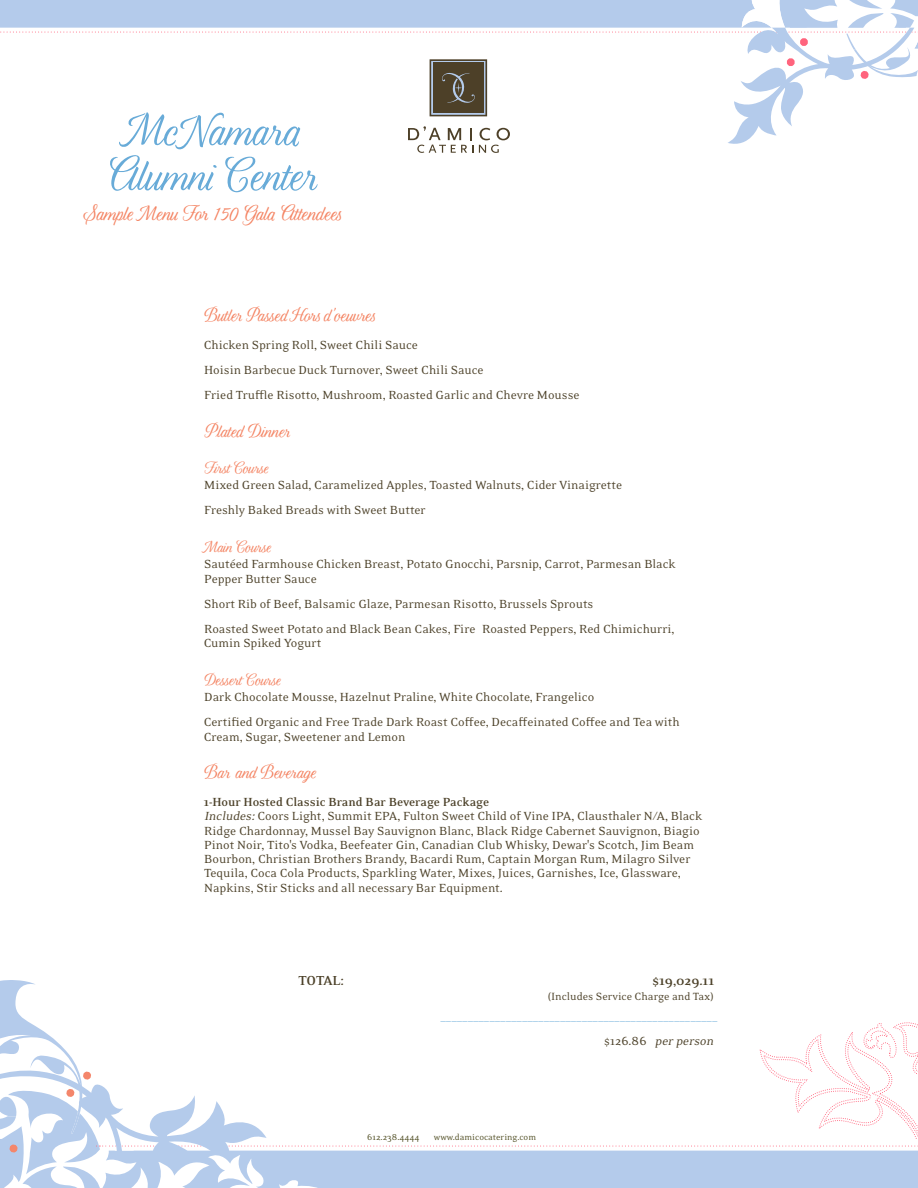
<style>
.page{position:relative;width:918px;height:1188px;background:#fff}
.page>*{position:absolute;margin:0;border:0;box-sizing:border-box;transform-origin:0 0}
.Titles{font:55.5px/45px "Lavender Script Pro";color:#68abd8;text-align:center}
.Titles-2{font:25.5px "Lavender Script Pro";color:#f48463}
.Header_Courses{font:22.5px "Lavender Script Pro";color:#f48463}
.Plated_Dinner{font:22.5px "Lavender Script Pro";color:#f48463}
.Numbered_Courses{font:19.5px "Lavender Script Pro";color:#f48463}
.t1{font:15px "Eidetic Neo OT";color:#68abd8}
.t2{font:700 15px "Eidetic Neo OT";color:#4d422a}
.Menu_Items_-_normal{font:13.5px/14.2px "Eidetic Neo OT";color:#4d422a}
.Sig_Cocktail_Body_Copy{font:italic 13.5px "Eidetic Neo OT";color:#4d422a}
.t3{font:12px "Eidetic Neo OT";color:#4d422a}
.t4{font:9.75px "Eidetic Neo OT";color:#525026}
.s1{font-weight:700}
.s2{font-style:italic}
.s3{font-style:normal}
</style>
<div class="page">
<svg style="left:0;top:0;width:918px;height:153px"></svg>
<svg style="left:0;top:980px;width:918px;height:208px"></svg>
<p class="Titles" style="left:110px;top:107px;width:209px">McNamara<br>Alumni Center</p>
<p class="Titles-2" style="left:86px;top:200px;width:258px">Sample Menu For 150 Gala Attendees</p>
<p class="Header_Courses" style="left:205px;top:304px;width:172px">Butler Passed Horsd’oeuvres</p>
<p class="Menu_Items_-_normal" style="left:204px;top:338px;width:216px">Chicken Spring Roll, Sweet Chili Sauce</p>
<p class="Menu_Items_-_normal" style="left:204px;top:363px;width:281px">Hoisin Barbecue Duck Turnover, Sweet Chili Sauce</p>
<p class="Menu_Items_-_normal" style="left:204px;top:388px;width:377px">Fried Truffle Risotto, Mushroom, Roasted Garlic and Chevre Mousse</p>
<p class="Plated_Dinner" style="left:206px;top:420px;width:86px">Plated Dinner</p>
<p class="Numbered_Courses" style="left:206px;top:458px;width:64px">First Course</p>
<p class="Menu_Items_-_normal" style="left:204px;top:478px;width:419px">Mixed Green Salad, Caramelized Apples, Toasted Walnuts, Cider Vinaigrette</p>
<p class="Menu_Items_-_normal" style="left:204px;top:503px;width:223px">Freshly Baked Breads with Sweet Butter</p>
<p class="Numbered_Courses" style="left:205px;top:537px;width:68px">Main Course</p>
<p class="Menu_Items_-_normal" style="left:204px;top:558px;width:473px">Sautéed Farmhouse Chicken Breast, Potato Gnocchi, Parsnip, Carrot, Parmesan Black<br>Pepper Butter Sauce</p>
<p class="Menu_Items_-_normal" style="left:204px;top:597px;width:391px">Short Rib of Beef, Balsamic Glaze, Parmesan Risotto, Brussels Sprouts</p>
<p class="Menu_Items_-_normal" style="left:204px;top:622px;width:472px">Roasted Sweet Potato and Black Bean Cakes, Fire‐Roasted Peppers, Red Chimichurri,<br>Cumin Spiked Yogurt</p>
<p class="Numbered_Courses" style="left:205px;top:670px;width:77px">Dessert Course</p>
<p class="Menu_Items_-_normal" style="left:204px;top:690px;width:392px">Dark Chocolate Mousse, Hazelnut Praline, White Chocolate, Frangelico</p>
<p class="Menu_Items_-_normal" style="left:204px;top:715px;width:477px">Certified Organic and Free Trade Dark Roast Coffee, Decaffeinated Coffee and Tea with<br>Cream, Sugar, Sweetener and Lemon</p>
<p class="Header_Courses" style="left:205px;top:761px;width:113px">Bar and Beverage</p>
<p class="Menu_Items_-_normal" style="left:204px;top:795px;width:500px"><span class="s1">1-Hour Hosted Classic Brand Bar Beverage Package<br></span><span class="s2">Includes:</span>Coors Light, Summit EPA, Fulton Sweet Child of Vine IPA, Clausthaler N/A, Black Ridge Chardonnay, Mussel Bay Sauvignon Blanc, Black Ridge Cabernet Sauvignon, Biagio Pinot Noir, Tito's Vodka, Beefeater Gin, Canadian Club Whisky, Dewar's Scotch, Jim Beam Bourbon, Christian Brothers Brandy, Bacardi Rum, Captain Morgan Rum, Milagro Silver Tequila, Coca Cola Products, Sparkling Water, Mixes, Juices, Garnishes, Ice, Glassware, Napkins, Stir Sticks and all necessary Bar Equipment.</p>
<p class="t2" style="left:298px;top:973px;width:47px">TOTAL:</p>
<p class="t2" style="left:652px;top:973px;width:63px">$19,029.11</p>
<p class="t3" style="left:548px;top:991px;width:167px">(Includes Service Charge and Tax)</p>
<p class="t1" style="left:441px;top:1009px;width:278px">___________________________________________________</p>
<p class="Sig_Cocktail_Body_Copy" style="left:604px;top:1034px;width:113px"><span class="s3">$ 1 2 6 . 8 6</span> per person</p>
<p class="t4" style="left:367px;top:1132px;width:54px">612.238.4444</p>
<p class="t4" style="left:434px;top:1132px;width:104px">www.damicocatering.com</p>
</div>
